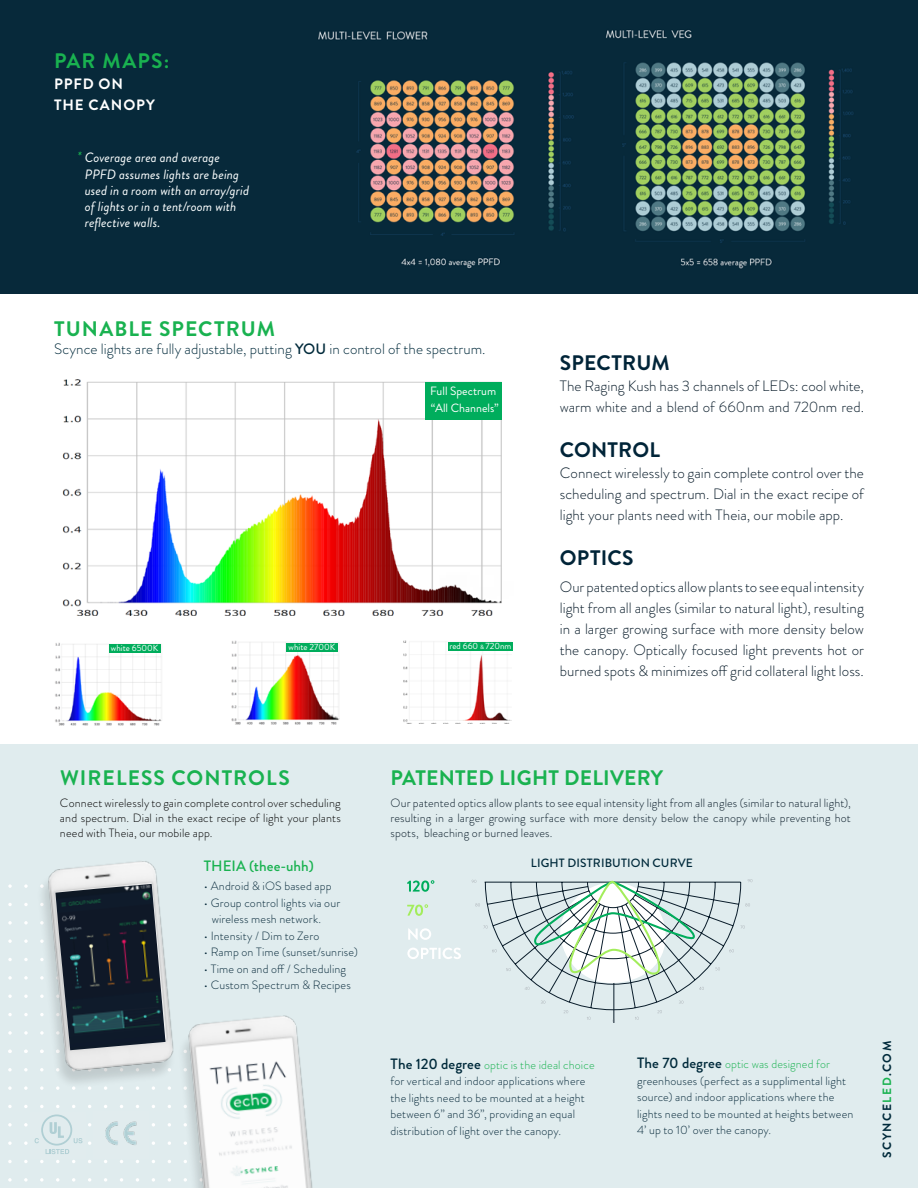
<style>
.page{position:relative;width:918px;height:1188px;background:#fff}
.page>*{position:absolute;margin:0;border:0;box-sizing:border-box;transform-origin:0 0}
.t1{font:700 21px "Brandon Grotesque";letter-spacing:.045em;color:#19b250}
.t2{font:700 21px "Brandon Grotesque";letter-spacing:.01em;color:#002438}
.t3{font:700 21px "Brandon Grotesque";letter-spacing:.01em;color:#19b250}
.t4{font:300 15px/21px "Brandon Grotesque";color:#091c2a;text-align:justify}
.t5{font:300 15px "Brandon Grotesque";letter-spacing:.005em;color:#002a3b}
.t6{font:500 15px "Brandon Grotesque";color:#19b250}
.t7{font:700 15px/21px "Brandon Grotesque";letter-spacing:.06em;color:#fff}
.t8{font:italic 13.5px/16.2px "Brandon Grotesque";letter-spacing:.005em;color:#fcffff}
.t9{font:italic 13.5px "Brandon Grotesque";color:#19b250}
.t10{font:300 12px/16.5px "Brandon Grotesque";letter-spacing:.015em;color:#07293a}
.t11{font:300 12px/15px "Brandon Grotesque";letter-spacing:.015em;color:#0a1c29;text-align:justify}
.t12{font:300 12px/15px "Brandon Grotesque";letter-spacing:.015em;color:#000;text-align:justify}
.t13{font:12px/16.5px "Brandon Grotesque";color:#fff}
.t14{font:500 12px "Brandon Grotesque";letter-spacing:.01em;color:#002a3b}
.t15{font:700 12px "Brandon Grotesque";letter-spacing:.13em;color:#002a3b}
.t16{font:9px "Brandon Grotesque";color:#fff}
.s1{font-weight:500}
.s2{font-size:6px}
.s3{font-weight:500;font-size:15px;color:#002a3b}
.s4{color:#19b250}
</style>
<div class="page">
<img style="left:55px;top:642px;width:107px;height:84px">
<img style="left:231px;top:641px;width:108px;height:84px">
<img style="left:403px;top:640px;width:108px;height:84px">
<div style="left:109px;top:644px;width:52px;height:9px;background:#00ad5c"></div>
<div style="left:287px;top:643px;width:51px;height:8px;background:#00ad5c"></div>
<img style="left:62px;top:379px;width:440px;height:236px">
<div style="left:425px;top:382px;width:76px;height:38px;background:#00ad5c"></div>
<div style="left:448px;top:642px;width:64px;height:9px;background:#00ad5c"></div>
<div style="left:0;top:744px;width:918px;height:444px;background:#e0ecee"></div>
<svg style="left:8px;top:1031px;width:4px;height:4px"></svg>
<svg style="left:8px;top:994px;width:4px;height:4px"></svg>
<svg style="left:8px;top:976px;width:4px;height:4px"></svg>
<svg style="left:8px;top:939px;width:4px;height:4px"></svg>
<svg style="left:8px;top:921px;width:4px;height:4px"></svg>
<svg style="left:8px;top:884px;width:4px;height:4px"></svg>
<svg style="left:24px;top:1031px;width:4px;height:4px"></svg>
<svg style="left:24px;top:994px;width:4px;height:4px"></svg>
<svg style="left:24px;top:976px;width:4px;height:4px"></svg>
<svg style="left:24px;top:939px;width:4px;height:4px"></svg>
<svg style="left:24px;top:921px;width:4px;height:4px"></svg>
<svg style="left:24px;top:884px;width:4px;height:4px"></svg>
<svg style="left:8px;top:1178px;width:4px;height:4px"></svg>
<svg style="left:8px;top:1141px;width:4px;height:4px"></svg>
<svg style="left:8px;top:1123px;width:4px;height:4px"></svg>
<svg style="left:8px;top:1086px;width:4px;height:4px"></svg>
<svg style="left:8px;top:1050px;width:4px;height:3px"></svg>
<svg style="left:24px;top:1178px;width:4px;height:4px"></svg>
<svg style="left:24px;top:1141px;width:4px;height:4px"></svg>
<svg style="left:24px;top:1123px;width:4px;height:4px"></svg>
<svg style="left:24px;top:1086px;width:4px;height:4px"></svg>
<svg style="left:40px;top:1178px;width:4px;height:4px"></svg>
<div style="left:0;top:0;width:918px;height:294px;background:#07293a"></div>
<hr style="left:614px;top:894px;width:1px;height:129px;background:#091c2a">
<svg style="left:472px;top:879px;width:280px;height:143px"></svg>
<div style="left:36px;top:864px;width:140px;height:225px;background:#000;opacity:.14"></div>
<img style="left:45px;top:861px;width:131px;height:214px">
<img style="left:55px;top:884px;width:111px;height:166px">
<img style="left:318px;top:31px;width:256px;height:238px">
<img style="left:606px;top:30px;width:248px;height:239px">
<img style="left:186px;top:1015px;width:127px;height:173px">
<svg style="left:407px;top:880px;width:27px;height:12px"></svg>
<svg style="left:407px;top:904px;width:21px;height:12px"></svg>
<svg style="left:408px;top:928px;width:23px;height:12px"></svg>
<svg style="left:407px;top:948px;width:54px;height:11px"></svg>
<svg style="left:35px;top:1114px;width:47px;height:40px"></svg>
<img style="left:105px;top:1122px;width:32px;height:23px">
<h1 class="t1" style="left:54px;top:46px;width:117px">PAR MAPS:</h1>
<p class="t7" style="left:54px;top:73px;width:102px">PPFD ON<br>THE CANOPY</p>
<p class="t9" style="left:77px;top:147px;width:6px">*</p>
<p class="t8" style="left:85px;top:150px;width:166px">Coverage area and average<br>PPFD assumes lights are being used in a room with an array/grid of lights or in a tent/room with reflective walls.</p>
<h1 class="t1" style="left:54px;top:314px;width:222px">TUNABLE SPECTRUM</h1>
<p class="t5" style="left:54px;top:339px;width:433px">Scynce lights are fully adjustable, putting <span class="s1">YOU</span> in control of the spectrum.</p>
<p class="t16" style="left:111px;top:642px;width:49px">white 6500K</p>
<p class="t16" style="left:289px;top:641px;width:48px">white 2700K</p>
<p class="t13" style="left:430px;top:383px;width:70px">Full Spectrum “All Channels”</p>
<p class="t16" style="left:449px;top:640px;width:64px">red 660 <span class="s2">&amp;</span> 720nm</p>
<h1 class="t2" style="left:560px;top:348px;width:112px">SPECTRUM</h1>
<p class="t4" style="left:560px;top:375px;width:306px">The Raging Kush has 3 channels of LEDs: cool white, warm white and a blend of 660nm and 720nm red.</p>
<h1 class="t2" style="left:560px;top:435px;width:102px">CONTROL</h1>
<p class="t4" style="left:560px;top:462px;width:306px">Connect wirelessly to gain complete control over the scheduling and spectrum. Dial in the exact recipe of light your plants need with Theia, our mobile app.</p>
<h1 class="t2" style="left:560px;top:543px;width:75px">OPTICS</h1>
<p class="t4" style="left:560px;top:576px;width:306px">Our patented optics allow plants to see equal intensity light from all angles (similar to natural light), resulting in a larger growing surface with more density below the canopy. Optically focused light prevents hot or burned spots &amp; minimizes off grid collateral light loss.</p>
<h1 class="t3" style="left:391px;top:763px;width:274px">PATENTED LIGHT DELIVERY</h1>
<h1 class="t1" style="left:60px;top:763px;width:231px">WIRELESS CONTROLS</h1>
<p class="t12" style="left:60px;top:795px;width:282px">Connect wirelessly to gain complete control over scheduling and spectrum. Dial in the exact recipe of light your plants need with Theia, our mobile app.</p>
<p class="t11" style="left:391px;top:795px;width:462px">Our patented optics allow plants to see equal intensity light from all angles (similar to natural light), resulting in a larger growing surface with more density below the canopy while preventing hot spots, bleaching or burned leaves.</p>
<p class="t6" style="left:204px;top:855px;width:112px">THEIA (thee-uhh)</p>
<p class="t10" style="left:204px;top:878px;width:129px">• Android &amp; iOS based app</p>
<p class="t10" style="left:212px;top:894px;width:130px;text-indent:-8px">• Group control lights via our wireless mesh network.</p>
<p class="t10" style="left:204px;top:927px;width:117px">• Intensity / Dim to Zero</p>
<p class="t10" style="left:204px;top:944px;width:156px">• Ramp on Time (sunset/sunrise)</p>
<p class="t10" style="left:204px;top:960px;width:144px">• Time on and off / Scheduling</p>
<p class="t10" style="left:204px;top:977px;width:148px">• Custom Spectrum &amp; Recipes</p>
<p class="t14" style="left:531px;top:855px;width:164px">LIGHT DISTRIBUTION CURVE</p>
<p class="t10" style="left:391px;top:1057px;width:206px"><span class="s3">The 120 degree</span> <span class="s4">optic is the ideal choice </span>for vertical and indoor applications where the lights need to be mounted at a height between 6” and 36”, providing an equal distribution of light over the canopy.</p>
<p class="t10" style="left:637px;top:1056px;width:218px"><span class="s3">The 70 degree</span> <span class="s4">optic was designed for </span>greenhouses (perfect as a supplimental light source) and indoor applications where the lights need to be mounted at heights between 4’ up to 10’ over the canopy.</p>
<p class="t15" style="left:879px;top:1158px;width:119px;rotate:-90deg">SCYNCE<span class="s4">LED</span>.COM</p>
</div>
